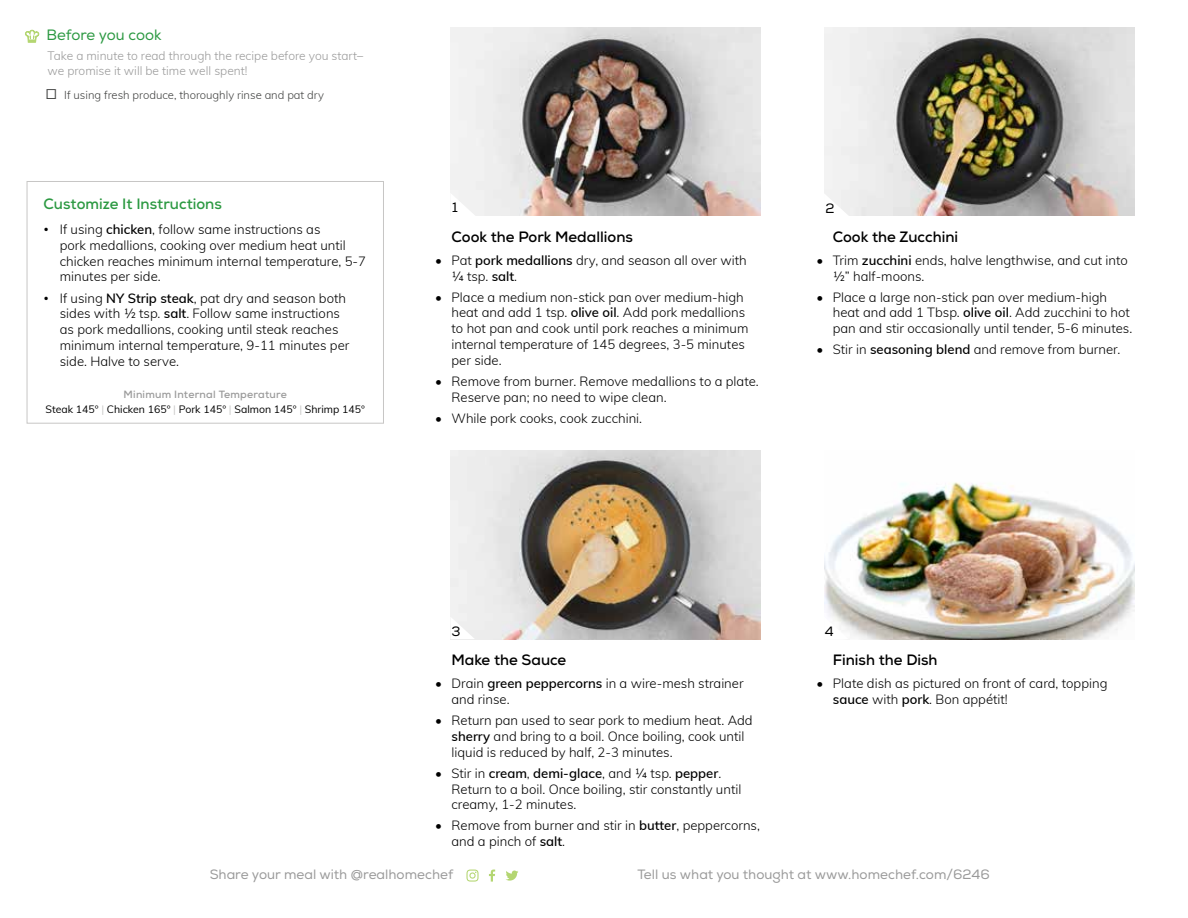
<style>
.page{position:relative;width:1188px;height:918px;background:#fff}
.page>*{position:absolute;margin:0;border:0;box-sizing:border-box;transform-origin:0 0}
.t1{font:700 15px "Nexa";color:#000}
.t2{font:700 15px "Nexa";color:#2c9942}
.t3{font:15px "Nexa";letter-spacing:-.005em;color:#2c9942}
.t4{font:13.5px "Nexa";color:#9a9a9a}
.t5{font:13.5px "Nexa";color:#000}
.t6{font:300 13.2px/15.8px "Muli";color:#000}
.t7{font:300 12px/15px "Muli";color:#9a9a9a}
.t8{font:300 11.25px "Muli";color:#414241}
.t9{font:10.5px "Muli";color:#000}
.t10{font:700 10.5px "Nexa";letter-spacing:.02em;color:#9a9a9a}
.s1{font-family:"Ideal Sans"}
.s2{font-weight:600}
.s3{color:#c7c6c5}
</style>
<div class="page">
<div style="left:27px;top:181px;width:357px;height:243px;border:1px solid #c7c6c5"></div>
<svg style="left:25px;top:30px;width:14px;height:12px"></svg>
<svg style="left:489px;top:870px;width:6px;height:12px"></svg>
<svg style="left:466px;top:870px;width:13px;height:12px"></svg>
<svg style="left:506px;top:871px;width:12px;height:10px"></svg>
<img style="left:450px;top:450px;width:311px;height:189px">
<img style="left:824px;top:482px;width:311px;height:157px">
<img style="left:450px;top:27px;width:311px;height:189px">
<img style="left:824px;top:27px;width:311px;height:189px">
<svg style="left:450px;top:193px;width:26px;height:23px"></svg>
<svg style="left:824px;top:193px;width:25px;height:23px"></svg>
<svg style="left:450px;top:617px;width:25px;height:22px"></svg>
<svg style="left:824px;top:617px;width:24px;height:22px"></svg>
<p class="t3" style="left:46px;top:26px;width:117px">Before you cook</p>
<p class="t7" style="left:48px;top:47px;width:317px">Take a minute to read through the recipe before you start– we promise it will be time well spent!</p>
<p class="t8" style="left:64px;top:87px;width:261px">If using fresh produce, thoroughly rinse and pat dry</p>
<p class="t2" style="left:44px;top:194px;width:180px">Customize It Instructions</p>
<p class="t6" style="left:60px;top:221px;width:308px;text-indent:-16px"><span class="s1">•</span> If using <span class="s2">chicken</span>, follow same instructions as<br>pork medallions, cooking over medium heat until chicken reaches minimum internal temperature, 5-7 minutes per side.</p>
<p class="t6" style="left:60px;top:289px;width:291px;text-indent:-16px"><span class="s1">•</span> If using <span class="s2">NY Strip steak</span>, pat dry and season both sides with ½ tsp. <span class="s2">salt</span>. Follow same instructions as pork medallions, cooking until steak reaches minimum internal temperature, 9-11 minutes per side. Halve to serve.</p>
<p class="t10" style="left:124px;top:387px;width:165px">Minimum Internal Temperature</p>
<p class="t9" style="left:46px;top:401px;width:321px">Steak 145° <span class="s3">|</span> Chicken 165° <span class="s3">|</span> Pork 145° <span class="s3">|</span> Salmon 145° <span class="s3">|</span> Shrimp 145°</p>
<p class="t5" style="left:452px;top:200px;width:7px">1</p>
<p class="t1" style="left:452px;top:227px;width:183px">Cook the Pork Medallions</p>
<p class="t6" style="left:452px;top:252px;width:297px;text-indent:-16px">• Pat <span class="s2">pork medallions</span> dry, and season all over with ¼ tsp. <span class="s2">salt</span>.</p>
<p class="t6" style="left:452px;top:288px;width:298px;text-indent:-16px">• Place a medium non-stick pan over medium-high heat and add 1 tsp. <span class="s2">olive oil</span>. Add pork medallions to hot pan and cook until pork reaches a minimum internal temperature of 145 degrees, 3-5 minutes per side.</p>
<p class="t6" style="left:452px;top:373px;width:309px;text-indent:-16px">• Remove from burner. Remove medallions to a plate.<br>Reserve pan; no need to wipe clean.</p>
<p class="t6" style="left:435px;top:410px;width:208px">• While pork cooks, cook zucchini.</p>
<p class="t5" style="left:825px;top:200px;width:11px">2</p>
<p class="t1" style="left:833px;top:227px;width:127px">Cook the Zucchini</p>
<p class="t6" style="left:833px;top:252px;width:297px;text-indent:-16px">• Trim <span class="s2">zucchini</span> ends, halve lengthwise, and cut into ½” half-moons.</p>
<p class="t6" style="left:833px;top:288px;width:301px;text-indent:-16px">• Place a large non-stick pan over medium-high heat and add 1 Tbsp. <span class="s2">olive oil</span>. Add zucchini to hot pan and stir occasionally until tender, 5-6 minutes.</p>
<p class="t6" style="left:817px;top:341px;width:305px">• Stir in <span class="s2">seasoning blend</span> and remove from burner.</p>
<p class="t5" style="left:451px;top:623px;width:11px">3</p>
<p class="t5" style="left:825px;top:623px;width:10px">4</p>
<p class="t1" style="left:452px;top:650px;width:116px">Make the Sauce</p>
<p class="t6" style="left:452px;top:675px;width:294px;text-indent:-16px">• Drain <span class="s2">green peppercorns</span> in a wire-mesh strainer and rinse.</p>
<p class="t6" style="left:452px;top:712px;width:303px;text-indent:-16px">• Return pan used to sear pork to medium heat. Add <span class="s2">sherry</span> and bring to a boil. Once boiling, cook until liquid is reduced by half, 2-3 minutes.</p>
<p class="t6" style="left:452px;top:765px;width:291px;text-indent:-16px">• Stir in <span class="s2">cream</span>, <span class="s2">demi-glace</span>, and ¼ tsp. <span class="s2">pepper</span>.<br>Return to a boil. Once boiling, stir constantly until creamy, 1-2 minutes.</p>
<p class="t6" style="left:452px;top:817px;width:310px;text-indent:-16px">• Remove from burner and stir in <span class="s2">butter</span>, peppercorns, and a pinch of <span class="s2">salt</span>.</p>
<p class="t1" style="left:833px;top:650px;width:106px">Finish the Dish</p>
<p class="t6" style="left:833px;top:675px;width:276px;text-indent:-16px">• Plate dish as pictured on front of card, topping <span class="s2">sauce</span> with <span class="s2">pork</span>. Bon appétit!</p>
<p class="t4" style="left:210px;top:867px;width:245px">Share your meal with @realhomechef</p>
<p class="t4" style="left:638px;top:867px;width:354px">Tell us what you thought at www.homechef.com/6246</p>
</div>
